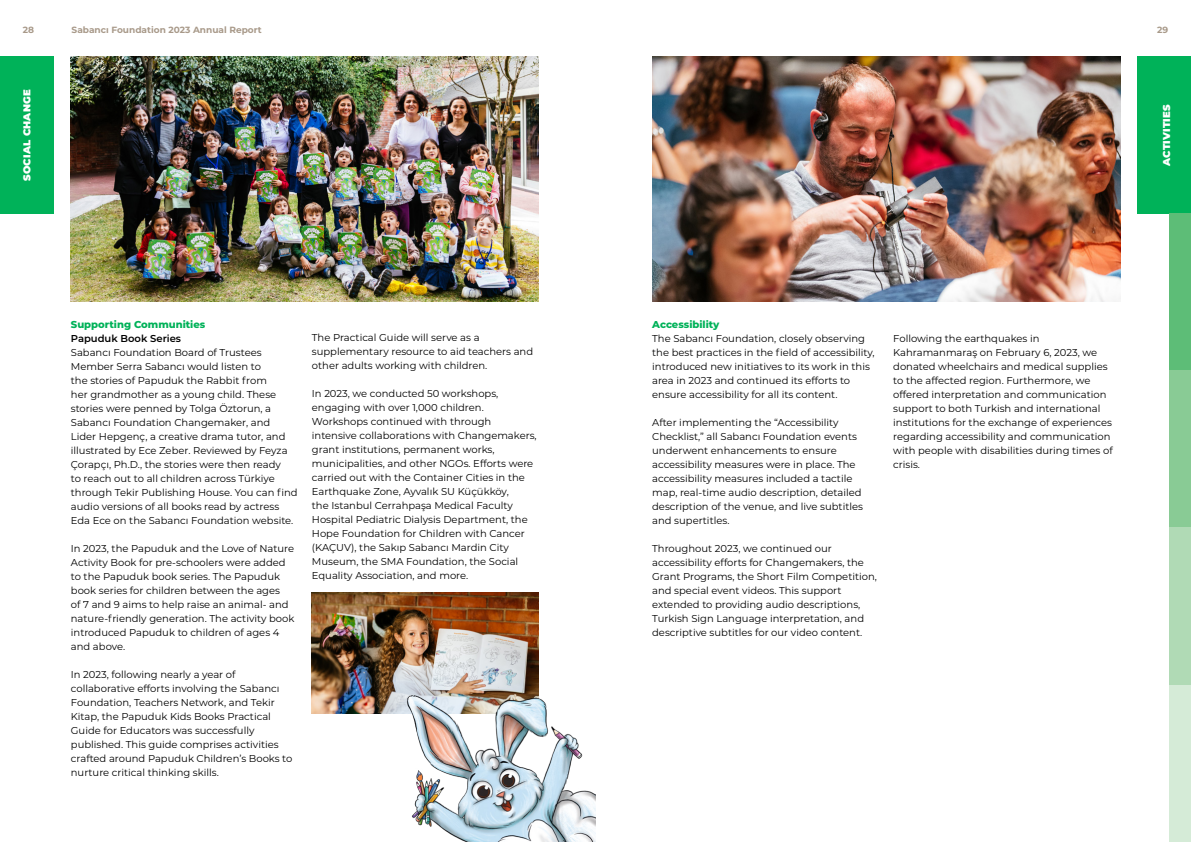
<style>
.page{position:relative;width:1191px;height:842px;background:#fff}
.page>*{position:absolute;margin:0;border:0;box-sizing:border-box;transform-origin:0 0}
.t1{font:10px/14px "Montserrat";color:#000}
.t2{font:800 10px "Montserrat";color:#00b259}
.t3{font:900 10px "Montserrat";letter-spacing:.02em;color:#fff}
.t4{font:600 10px "Montserrat";color:#000}
.t5{font:700 9px "Montserrat";color:#a89989}
</style>
<div class="page">
<div style="left:1137px;top:57px;width:54px;height:157px;background:#00b259"></div>
<div style="left:0;top:57px;width:54px;height:157px;background:#00b259"></div>
<div style="left:1169px;top:214px;width:22px;height:157px;background:#5dbd77"></div>
<div style="left:1169px;top:371px;width:22px;height:157px;background:#89cb95"></div>
<div style="left:1169px;top:528px;width:22px;height:157px;background:#b0dab5"></div>
<div style="left:1169px;top:685px;width:22px;height:157px;background:#d5ebd7"></div>
<img style="left:71px;top:57px;width:468px;height:244px">
<img style="left:652px;top:57px;width:468px;height:244px">
<img style="left:312px;top:592px;width:227px;height:122px">
<img style="left:407px;top:695px;width:188px;height:147px">
<p class="t5" style="left:23px;top:23px;width:13px">28</p>
<p class="t5" style="left:72px;top:23px;width:192px">Sabancı Foundation 2023 Annual Report</p>
<p class="t5" style="left:1157px;top:23px;width:13px">29</p>
<p class="t3" style="left:19px;top:181px;width:93px;rotate:-90deg">SOCIAL CHANGE</p>
<p class="t2" style="left:71px;top:317px;width:136px">Supporting Communities</p>
<p class="t4" style="left:71px;top:331px;width:112px">Papuduk Book Series</p>
<p class="t1" style="left:71px;top:345px;width:228px">Sabancı Foundation Board of Trustees Member Serra Sabancı would listen to<br>the stories of Papuduk the Rabbit from<br>her grandmother as a young child. These stories were penned by Tolga Öztorun, a Sabancı Foundation Changemaker, and Lider Hepgenç, a creative drama tutor, and illustrated by Ece Zeber. Reviewed by Feyza Çorapçı, Ph.D., the stories were then ready<br>to reach out to all children across Türkiye through Tekir Publishing House. You can find audio versions of all books read by actress Eda Ece on the Sabancı Foundation website.</p>
<p class="t1" style="left:71px;top:541px;width:225px">In 2023, the Papuduk and the Love of Nature Activity Book for pre-schoolers were added to the Papuduk book series. The Papuduk book series for children between the ages<br>of 7 and 9 aims to help raise an animal- and nature-friendly generation. The activity book introduced Papuduk to children of ages 4 and above.</p>
<p class="t1" style="left:71px;top:667px;width:223px">In 2023, following nearly a year of collaborative efforts involving the Sabancı Foundation, Teachers Network, and Tekir Kitap, the Papuduk Kids Books Practical Guide for Educators was successfully published. This guide comprises activities crafted around Papuduk Children’s Books to nurture critical thinking skills.</p>
<p class="t1" style="left:312px;top:330px;width:223px">The Practical Guide will serve as a supplementary resource to aid teachers and other adults working with children.</p>
<p class="t1" style="left:312px;top:386px;width:226px">In 2023, we conducted 50 workshops, engaging with over 1,000 children.<br>Workshops continued with through intensive collaborations with Changemakers, grant institutions, permanent works, municipalities, and other NGOs. Efforts were carried out with the Container Cities in the Earthquake Zone, Ayvalık SU Küçükköy,<br>the Istanbul Cerrahpaşa Medical Faculty Hospital Pediatric Dialysis Department, the Hope Foundation for Children with Cancer (KAÇUV), the Sakıp Sabancı Mardin City Museum, the SMA Foundation, the Social Equality Association, and more.</p>
<p class="t3" style="left:1159px;top:166px;width:63px;rotate:-90deg">ACTIVITIES</p>
<p class="t2" style="left:652px;top:317px;width:69px">Accessibility</p>
<p class="t1" style="left:652px;top:331px;width:224px">The Sabancı Foundation, closely observing the best practices in the field of accessibility, introduced new initiatives to its work in this area in 2023 and continued its efforts to ensure accessibility for all its content.</p>
<p class="t1" style="left:652px;top:415px;width:212px">After implementing the “Accessibility Checklist,” all Sabancı Foundation events underwent enhancements to ensure accessibility measures were in place. The accessibility measures included a tactile map, real-time audio description, detailed description of the venue, and live subtitles and supertitles.</p>
<p class="t1" style="left:652px;top:541px;width:226px">Throughout 2023, we continued our accessibility efforts for Changemakers, the Grant Programs, the Short Film Competition, and special event videos. This support extended to providing audio descriptions, Turkish Sign Language interpretation, and descriptive subtitles for our video content.</p>
<p class="t1" style="left:893px;top:331px;width:221px">Following the earthquakes in Kahramanmaraş on February 6, 2023, we donated wheelchairs and medical supplies to the affected region. Furthermore, we offered interpretation and communication support to both Turkish and international institutions for the exchange of experiences regarding accessibility and communication with people with disabilities during times of crisis.</p>
</div>
